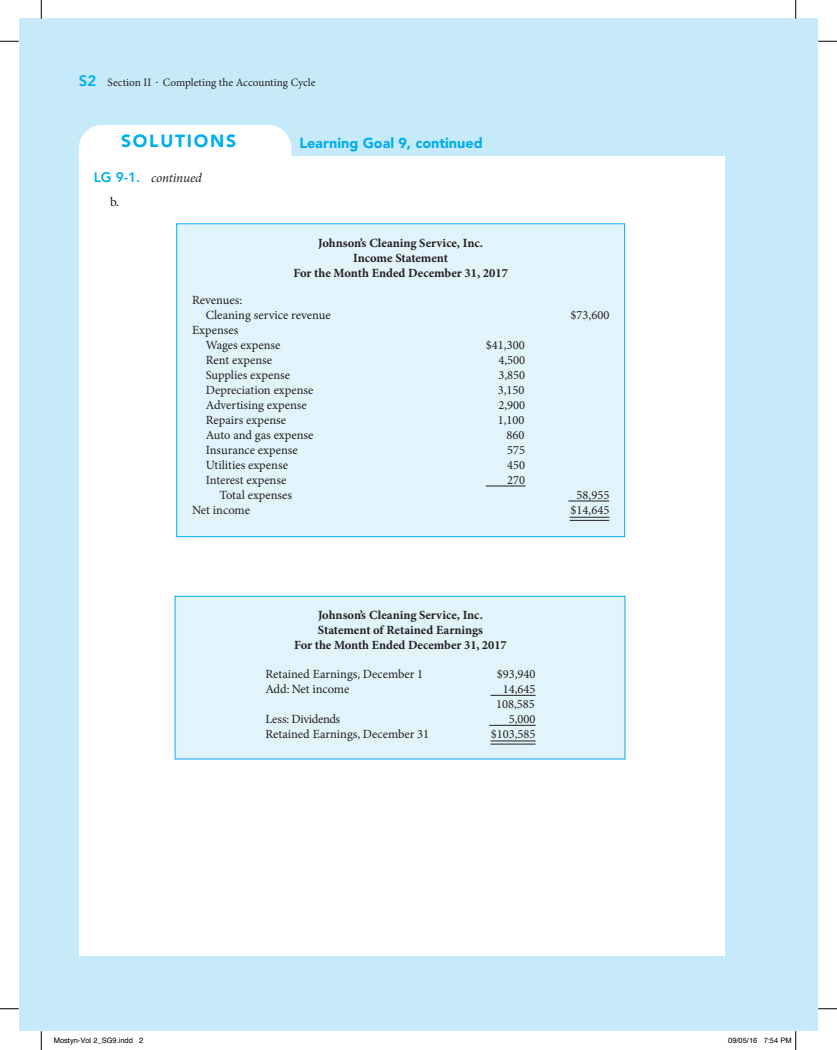
<style>
.page{position:relative;width:837px;height:1050px;background:#fff}
.page>*{position:absolute;margin:0;border:0;box-sizing:border-box;transform-origin:0 0}
.t1{font:900 17.5px "Avenir LT Std";letter-spacing:.1em;color:#00aeef}
.t2{font:900 14.38px "Avenir LT Std";color:#00aeef}
.t3{font:italic 13.12px/24px "Minion Pro";letter-spacing:-.01em;color:#231f20}
.t4{font:12.5px/15px "Minion Pro";color:#231f20}
.t5{font:700 12.5px/15px "Minion Pro";color:#231f20;text-align:center}
.t6{font:12.5px "Minion Pro";letter-spacing:-.03em;color:#231f20}
.t7{font:11.25px "Minion Pro";color:#231f20}
.t8{font:7.5px "Helvetica";color:#000}
.s1{font-family:"Avenir LT Std";font-weight:800;font-size:15px;color:#00aeef}
.s2{font-family:"Avenir LT Std";font-weight:800;font-style:normal;font-size:13.75px;color:#00aeef}
.s3{font-style:normal}
</style>
<div class="page">
<div style="left:795px;top:19px;width:23px;height:1012px;background:#c6eafa"></div>
<div style="left:19px;top:19px;width:776px;height:1012px;background:#c6eafa"></div>
<div style="left:79px;top:125px;width:212px;height:31px;background:#fff"></div>
<div style="left:79px;top:156px;width:645px;height:800px;background:#fff"></div>
<div style="left:175px;top:596px;width:450px;height:163px;background:#e1f4fc"></div>
<hr style="left:490px;top:695px;width:45px;height:1px;background:#231f20">
<hr style="left:489px;top:725px;width:46px;height:1px;background:#231f20">
<hr style="left:490px;top:741px;width:45px;height:1px;background:#231f20">
<hr style="left:490px;top:744px;width:45px;height:1px;background:#231f20">
<div style="left:175px;top:596px;width:450px;height:163px;border:1px solid #00aeef"></div>
<div style="left:177px;top:224px;width:447px;height:313px;background:#e1f4fc"></div>
<hr style="left:486px;top:486px;width:39px;height:1px;background:#231f20">
<hr style="left:568px;top:501px;width:41px;height:1px;background:#231f20">
<hr style="left:569px;top:517px;width:40px;height:1px;background:#231f20">
<hr style="left:569px;top:520px;width:40px;height:1px;background:#231f20">
<div style="left:176px;top:223px;width:449px;height:314px;border:1px solid #00aeef"></div>
<svg style="left:0;top:40px;width:19px;height:2px"></svg>
<svg style="left:818px;top:40px;width:19px;height:2px"></svg>
<svg style="left:0;top:1008px;width:19px;height:2px"></svg>
<svg style="left:818px;top:1008px;width:19px;height:2px"></svg>
<svg style="left:40px;top:0;width:2px;height:19px"></svg>
<svg style="left:40px;top:1031px;width:2px;height:19px"></svg>
<svg style="left:795px;top:0;width:1px;height:19px"></svg>
<svg style="left:795px;top:1031px;width:1px;height:19px"></svg>
<p class="t7" style="left:79px;top:75px;width:238px"><span class="s1">S2</span> Section II • Completing the Accounting Cycle</p>
<h1 class="t1" style="left:121px;top:130px;width:117px">SOLUTIONS</h1>
<p class="t2" style="left:299px;top:134px;width:185px">Learning Goal 9, continued</p>
<p class="t3" style="left:110px;top:166px;width:93px;text-indent:-16px"><span class="s2">LG 9-1.</span> continued <span class="s3">b.</span></p>
<p class="t5" style="left:293px;top:235px;width:216px">Johnson’s Cleaning Service, Inc.<br>Income Statement<br>For the Month Ended December 31, 2017</p>
<p class="t4" style="left:206px;top:293px;width:126px;text-indent:-14px">Revenues:<br>Cleaning service revenue</p>
<p class="t4" style="left:206px;top:323px;width:76px;text-indent:-14px">Expenses<br>Wages expense</p>
<p class="t4" style="left:486px;top:338px;width:40px">$41,300</p>
<p class="t4" style="left:570px;top:308px;width:40px">$73,600</p>
<p class="t4" style="left:206px;top:353px;width:68px">Rent expense</p>
<p class="t4" style="left:498px;top:353px;width:28px">4,500</p>
<p class="t4" style="left:206px;top:368px;width:86px">Supplies expense</p>
<p class="t4" style="left:498px;top:368px;width:28px">3,850</p>
<p class="t4" style="left:206px;top:383px;width:109px">Depreciation expense</p>
<p class="t4" style="left:498px;top:383px;width:28px">3,150</p>
<p class="t4" style="left:206px;top:398px;width:103px">Advertising expense</p>
<p class="t4" style="left:498px;top:398px;width:28px">2,900</p>
<p class="t4" style="left:206px;top:413px;width:82px">Repairs expense</p>
<p class="t4" style="left:498px;top:413px;width:28px">1,100</p>
<p class="t4" style="left:206px;top:428px;width:109px">Auto and gas expense</p>
<p class="t4" style="left:506px;top:428px;width:20px">860</p>
<p class="t4" style="left:206px;top:443px;width:94px">Insurance expense</p>
<p class="t4" style="left:507px;top:443px;width:19px">575</p>
<p class="t4" style="left:206px;top:458px;width:84px">Utilities expense</p>
<p class="t4" style="left:507px;top:458px;width:19px">450</p>
<p class="t4" style="left:206px;top:473px;width:82px">Interest expense</p>
<p class="t4" style="left:507px;top:473px;width:19px">270</p>
<p class="t4" style="left:219px;top:488px;width:74px">Total expenses</p>
<p class="t4" style="left:576px;top:488px;width:34px">58,955</p>
<p class="t4" style="left:192px;top:503px;width:60px">Net income</p>
<p class="t4" style="left:570px;top:503px;width:40px">$14,645</p>
<p class="t5" style="left:294px;top:608px;width:214px">Johnson’s Cleaning Service, Inc.<br>Statement of Retained Earnings<br>For the Month Ended December 31, 2017</p>
<p class="t4" style="left:265px;top:667px;width:159px">Retained Earnings, December 1</p>
<p class="t4" style="left:497px;top:667px;width:40px">$93,940</p>
<p class="t4" style="left:265px;top:682px;width:86px">Add: Net income</p>
<p class="t4" style="left:496px;top:682px;width:41px;text-align:center">14,645<br>108,585</p>
<p class="t6" style="left:265px;top:711px;width:76px">Less: Dividends</p>
<p class="t4" style="left:509px;top:712px;width:28px">5,000</p>
<p class="t4" style="left:265px;top:727px;width:165px">Retained Earnings, December 31</p>
<p class="t4" style="left:491px;top:727px;width:46px">$103,585</p>
<p class="t8" style="left:54px;top:1034px;width:91px">Mostyn-Vol 2_SG9.indd 2</p>
<p class="t8" style="left:728px;top:1034px;width:65px">09/05/16 7:54 PM</p>
</div>
